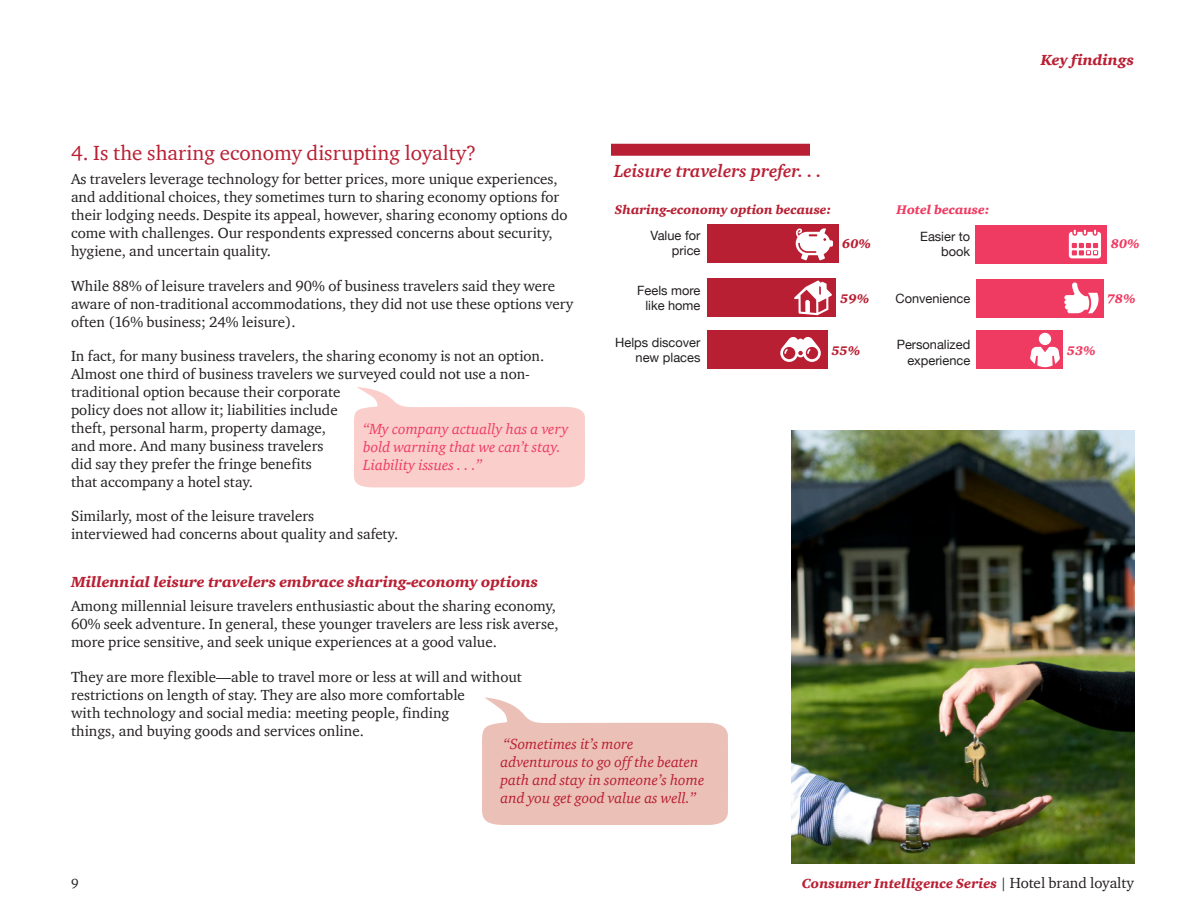
<style>
.page{position:relative;width:1188px;height:918px;background:#fff}
.page>*{position:absolute;margin:0;border:0;box-sizing:border-box;transform-origin:0 0}
.Number{font:21px "ITC Charter Com";color:#b91f33}
.Infographic_header{font:italic 700 18px "ITC Charter Com";color:#b91f33}
.Body_copy_full_sp{font:15px/18px "ITC Charter Com";color:#231f20}
.Callout_10{font:italic 15px/18px "ITC Charter Com";color:#b91f33}
.Callout_10-2{font:italic 15px/18px "ITC Charter Com";color:#ef3b62}
.Subhead_1_10{font:italic 900 15px "ITC Charter Com";color:#b91f33}
.CIS_Small_Section_ID{font:italic 900 15px "ITC Charter Com";color:#b91f33}
.t1{font:italic 900 13.5px "ITC Charter Com";color:#b91f33}
.t2{font:13.5px "ITC Charter Com";color:#231f20}
.t3{font:12.75px/15.5px "Helvetica Neue";color:#231f20;text-align:right}
.t4{font:italic 900 12.75px "ITC Charter Com";color:#b91f33}
.t5{font:italic 900 12.75px "ITC Charter Com";color:#ef3b62}
.s1{font-weight:400;font-style:normal;color:#231f20}
.s2{font-weight:400;font-style:normal;font-size:15px;color:#231f20}
</style>
<div class="page">
<div style="left:611px;top:144px;width:199px;height:12px;background:#b91f33"></div>
<svg style="left:354px;top:387px;width:231px;height:100px"></svg>
<svg style="left:482px;top:698px;width:246px;height:127px"></svg>
<div style="left:707px;top:330px;width:120px;height:39px;background:#b91f33"></div>
<div style="left:707px;top:224px;width:131px;height:39px;background:#b91f33"></div>
<div style="left:707px;top:278px;width:129px;height:39px;background:#b91f33"></div>
<div style="left:976px;top:279px;width:128px;height:39px;background:#ef3b62"></div>
<div style="left:976px;top:330px;width:87px;height:39px;background:#ef3b62"></div>
<div style="left:976px;top:225px;width:131px;height:39px;background:#ef3b62"></div>
<svg style="left:794px;top:280px;width:38px;height:35px"></svg>
<svg style="left:1064px;top:282px;width:35px;height:31px"></svg>
<svg style="left:1069px;top:230px;width:32px;height:28px"></svg>
<div style="left:1039px;top:333px;width:12px;height:12px;background:#fff;border-radius:50%"></div>
<svg style="left:1030px;top:347px;width:30px;height:20px"></svg>
<svg style="left:780px;top:337px;width:41px;height:25px"></svg>
<svg style="left:795px;top:228px;width:38px;height:32px"></svg>
<img style="left:791px;top:431px;width:343px;height:433px">
<p class="CIS_Small_Section_ID" style="left:1041px;top:51px;width:95px">Key findings</p>
<p class="Number" style="left:71px;top:140px;width:407px">4. Is the sharing economy disrupting loyalty?</p>
<p class="Body_copy_full_sp" style="left:71px;top:170px;width:498px">As travelers leverage technology for better prices, more unique experiences, and additional choices, they sometimes turn to sharing economy options for their lodging needs. Despite its appeal, however, sharing economy options do come with challenges. Our respondents expressed concerns about security, hygiene, and uncertain quality.</p>
<p class="Body_copy_full_sp" style="left:71px;top:276px;width:504px">While 88% of leisure travelers and 90% of business travelers said they were aware of non-traditional accommodations, they did not use these options very often (16% business; 24% leisure).</p>
<p class="Body_copy_full_sp" style="left:71px;top:346px;width:475px">In fact, for many business travelers, the sharing economy is not an option.<br>Almost one third of business travelers we surveyed could not use a non&shy;traditional option because their corporate<br>policy does not allow it; liabilities include<br>theft, personal harm, property damage,<br>and more. And many business travelers<br>did say they prefer the fringe benefits<br>that accompany a hotel stay.</p>
<p class="Body_copy_full_sp" style="left:71px;top:507px;width:329px">Similarly, most of the leisure travelers<br>interviewed had concerns about quality and safety.</p>
<p class="Subhead_1_10" style="left:71px;top:572px;width:469px">Millennial leisure travelers embrace sharing-economy options</p>
<p class="Body_copy_full_sp" style="left:71px;top:597px;width:489px">Among millennial leisure travelers enthusiastic about the sharing economy,<br>60% seek adventure. In general, these younger travelers are less risk averse, more price sensitive, and seek unique experiences at a good value.</p>
<p class="Body_copy_full_sp" style="left:71px;top:667px;width:452px">They are more flexible—able to travel more or less at will and without restrictions on length of stay. They are also more comfortable<br>with technology and social media: meeting people, finding<br>things, and buying goods and services online.</p>
<p class="Infographic_header" style="left:614px;top:160px;width:209px">Leisure travelers prefer. . .</p>
<p class="t4" style="left:615px;top:202px;width:218px">Sharing-economy option because:</p>
<p class="t3" style="left:651px;top:228px;width:51px">Value for price</p>
<p class="t4" style="left:842px;top:236px;width:30px">60%</p>
<p class="t3" style="left:637px;top:284px;width:65px">Feels more like home</p>
<p class="t4" style="left:840px;top:291px;width:30px">59%</p>
<p class="t3" style="left:615px;top:335px;width:87px">Helps discover new places</p>
<p class="t4" style="left:831px;top:343px;width:30px">55%</p>
<p class="Callout_10-2" style="left:363px;top:420px;width:207px">“My company actually has a very bold warning that we can’t stay.<br>Liability issues . . .”</p>
<p class="Callout_10" style="left:501px;top:735px;width:205px">“Sometimes it’s more adventurous to go off the beaten path and stay in someone’s home and you get good value as well.”</p>
<p class="t5" style="left:897px;top:202px;width:95px">Hotel because:</p>
<p class="t3" style="left:920px;top:229px;width:52px">Easier to book</p>
<p class="t5" style="left:1111px;top:236px;width:30px">80%</p>
<p class="t3" style="left:895px;top:292px;width:76px">Convenience</p>
<p class="t5" style="left:1107px;top:291px;width:30px">78%</p>
<p class="t3" style="left:897px;top:338px;width:75px">Personalized experience</p>
<p class="t5" style="left:1067px;top:343px;width:30px">53%</p>
<p class="t2" style="left:71px;top:875px;width:9px">9</p>
<p class="t1" style="left:802px;top:875px;width:334px">Consumer Intelligence Series <span class="s1">|</span> <span class="s2">Hotel brand loyalty</span></p>
</div>
